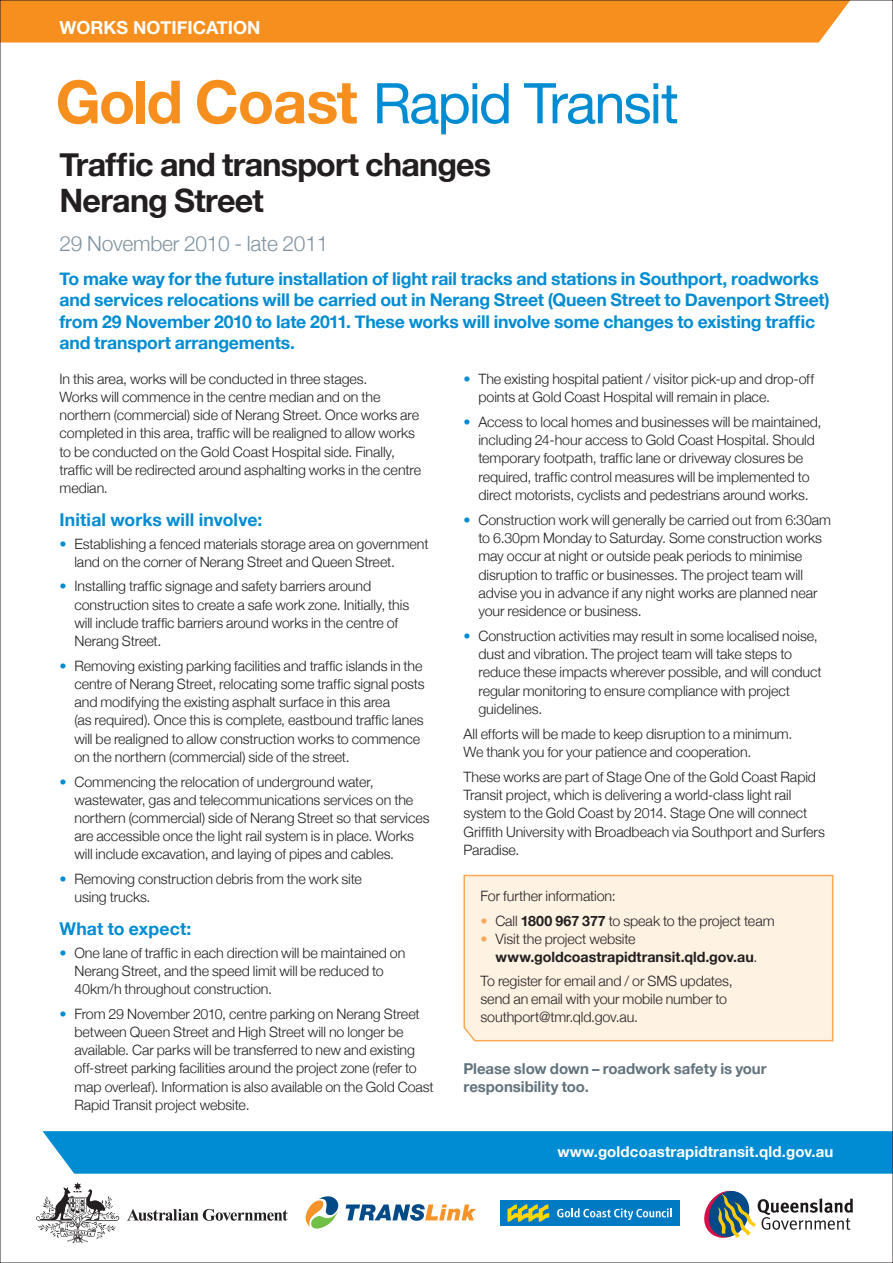
<style>
.page{position:relative;width:893px;height:1263px;background:#fff}
.page>*{position:absolute;margin:0;border:0;box-sizing:border-box;transform-origin:0 0}
.t1{font:56.25px "Helvetica Neue";letter-spacing:-.035em;color:#008cd2}
.t2{font:700 32.25px/35.7px "Helvetica Neue";letter-spacing:-.025em;color:#231f20}
.t3{font:300 21px "Helvetica Neue";letter-spacing:-.015em;color:#7f929f}
.t4{font:700 18px "Helvetica Neue";color:#fff}
.t5{font:700 17.7px/21.1px "Helvetica Neue";letter-spacing:-.01em;color:#008cd2}
.t6{font:700 17.7px "Helvetica Neue";letter-spacing:.01em;color:#008cd2}
.t7{font:700 15px/18px "Helvetica Neue";letter-spacing:-.005em;color:#61737d}
.t8{font:700 15px "Helvetica Neue";letter-spacing:.01em;color:#fff}
.t9{font:300 14.25px/18.3px "Helvetica Neue";letter-spacing:-.005em;color:#231f20}
.t10{font:700 14.25px/18px "Helvetica Neue";color:#231f20}
.s1{font-weight:700;font-size:59.55px;color:#f68f1e}
.s2{color:#008cd2}
.s3{color:#f9a855}
.s4{font-weight:700}
.s5{font-weight:300;color:#f9a855}
.s6{font-weight:300}
</style>
<div class="page">
<div style="left:2px;top:2px;width:847px;height:41px;background:#f68f1e"></div>
<div style="left:43px;top:1131px;width:848px;height:43px;background:#008cd2"></div>
<svg style="left:704px;top:1191px;width:149px;height:47px"></svg>
<svg style="left:305px;top:1196px;width:171px;height:33px"></svg>
<svg style="left:127px;top:1209px;width:161px;height:12px"></svg>
<svg style="left:36px;top:1182px;width:83px;height:61px"></svg>
<div style="left:500px;top:1200px;width:179px;height:26px;background:#007bc3"></div>
<svg style="left:557px;top:1208px;width:114px;height:12px"></svg>
<svg style="left:507px;top:1204px;width:42px;height:18px"></svg>
<div style="left:463px;top:874px;width:371px;height:168px;background:#fef2e3"></div>
<p class="t4" style="left:60px;top:16px;width:202px">WORKS NOTIFICATION</p>
<h1 class="t1" style="left:56px;top:70px;width:625px"><span class="s1">Gold Coast</span> Rapid Transit</h1>
<h2 class="t2" style="left:60px;top:146px;width:433px">Traffic and transport changes<br>Nerang Street</h2>
<h3 class="t3" style="left:60px;top:231px;width:270px">29 November 2010 - late 2011</h3>
<p class="t5" style="left:60px;top:268px;width:772px">To make way for the future installation of light rail tracks and stations in Southport, roadworks and services relocations will be carried out in Nerang Street (Queen Street to Davenport Street) from 29 November 2010 to late 2011. These works will involve some changes to existing traffic and transport arrangements.</p>
<p class="t9" style="left:60px;top:369px;width:363px">In this area, works will be conducted in three stages.<br>Works will commence in the centre median and on the northern (commercial) side of Nerang Street. Once works are completed in this area, traffic will be realigned to allow works to be conducted on the Gold Coast Hospital side. Finally, traffic will be redirected around asphalting works in the centre median.</p>
<p class="t5" style="left:60px;top:509px;width:204px">Initial works will involve:</p>
<p class="t9" style="left:74px;top:534px;width:356px;text-indent:-15px"><span class="s2">•</span> Establishing a fenced materials storage area on government land on the corner of Nerang Street and Queen Street.</p>
<p class="t9" style="left:74px;top:577px;width:336px;text-indent:-15px"><span class="s2">•</span> Installing traffic signage and safety barriers around construction sites to create a safe work zone. Initially, this will include traffic barriers around works in the centre of Nerang Street.</p>
<p class="t9" style="left:74px;top:656px;width:352px;text-indent:-15px"><span class="s2">•</span> Removing existing parking facilities and traffic islands in the centre of Nerang Street, relocating some traffic signal posts and modifying the existing asphalt surface in this area<br>(as required). Once this is complete, eastbound traffic lanes will be realigned to allow construction works to commence on the northern (commercial) side of the street.</p>
<p class="t9" style="left:74px;top:772px;width:357px;text-indent:-15px"><span class="s2">•</span> Commencing the relocation of underground water, wastewater, gas and telecommunications services on the northern (commercial) side of Nerang Street so that services are accessible once the light rail system is in place. Works will include excavation, and laying of pipes and cables.</p>
<p class="t9" style="left:74px;top:869px;width:289px;text-indent:-15px"><span class="s2">•</span> Removing construction debris from the work site using trucks.</p>
<p class="t6" style="left:60px;top:918px;width:133px">What to expect:</p>
<p class="t9" style="left:74px;top:943px;width:333px;text-indent:-15px"><span class="s2">•</span> One lane of traffic in each direction will be maintained on<br>Nerang Street, and the speed limit will be reduced to<br>40km/h throughout construction.</p>
<p class="t9" style="left:74px;top:1004px;width:361px;text-indent:-15px"><span class="s2">•</span> From 29 November 2010, centre parking on Nerang Street between Queen Street and High Street will no longer be available. Car parks will be transferred to new and existing off-street parking facilities around the project zone (refer to map overleaf). Information is also available on the Gold Coast Rapid Transit project website.</p>
<p class="t9" style="left:478px;top:369px;width:337px;text-indent:-15px"><span class="s2">•</span> The existing hospital patient / visitor pick-up and drop-off points at Gold Coast Hospital will remain in place.</p>
<p class="t9" style="left:464px;top:412px;width:359px;text-align:center"><span class="s2">•</span> Access to local homes and businesses will be maintained, including 24-hour access to Gold Coast Hospital. Should temporary footpath, traffic lane or driveway closures be required, traffic control measures will be implemented to direct motorists, cyclists and pedestrians around works.</p>
<p class="t9" style="left:478px;top:510px;width:354px;text-indent:-15px"><span class="s2">•</span> Construction work will generally be carried out from 6:30am to 6.30pm Monday to Saturday. Some construction works may occur at night or outside peak periods to minimise disruption to traffic or businesses. The project team will advise you in advance if any night works are planned near your residence or business.</p>
<p class="t9" style="left:478px;top:626px;width:345px;text-indent:-15px"><span class="s2">•</span> Construction activities may result in some localised noise, dust and vibration. The project team will take steps to reduce these impacts wherever possible, and will conduct regular monitoring to ensure compliance with project guidelines.</p>
<p class="t9" style="left:464px;top:724px;width:330px">All efforts will be made to keep disruption to a minimum.<br>We thank you for your patience and cooperation.</p>
<p class="t9" style="left:464px;top:767px;width:363px">These works are part of Stage One of the Gold Coast Rapid Transit project, which is delivering a world-class light rail system to the Gold Coast by 2014. Stage One will connect Griffith University with Broadbeach via Southport and Surfers Paradise.</p>
<p class="t9" style="left:480px;top:887px;width:137px">For further information:</p>
<p class="t9" style="left:480px;top:911px;width:296px"><span class="s3">•</span> Call <span class="s4">1800 967 377</span> to speak to the project team</p>
<p class="t10" style="left:495px;top:929px;width:263px;text-indent:-15px"><span class="s5">•</span> <span class="s6">Visit the project website </span>www.goldcoastrapidtransit.qld.gov.au<span class="s6">.</span></p>
<p class="t9" style="left:481px;top:972px;width:254px">To register for email and / or SMS updates, send an email with your mobile number to southport@tmr.qld.gov.au.</p>
<p class="t7" style="left:463px;top:1059px;width:305px">Please slow down – roadwork safety is your responsibility too.</p>
<p class="t8" style="left:557px;top:1143px;width:278px">www.goldcoastrapidtransit.qld.gov.au</p>
</div>
